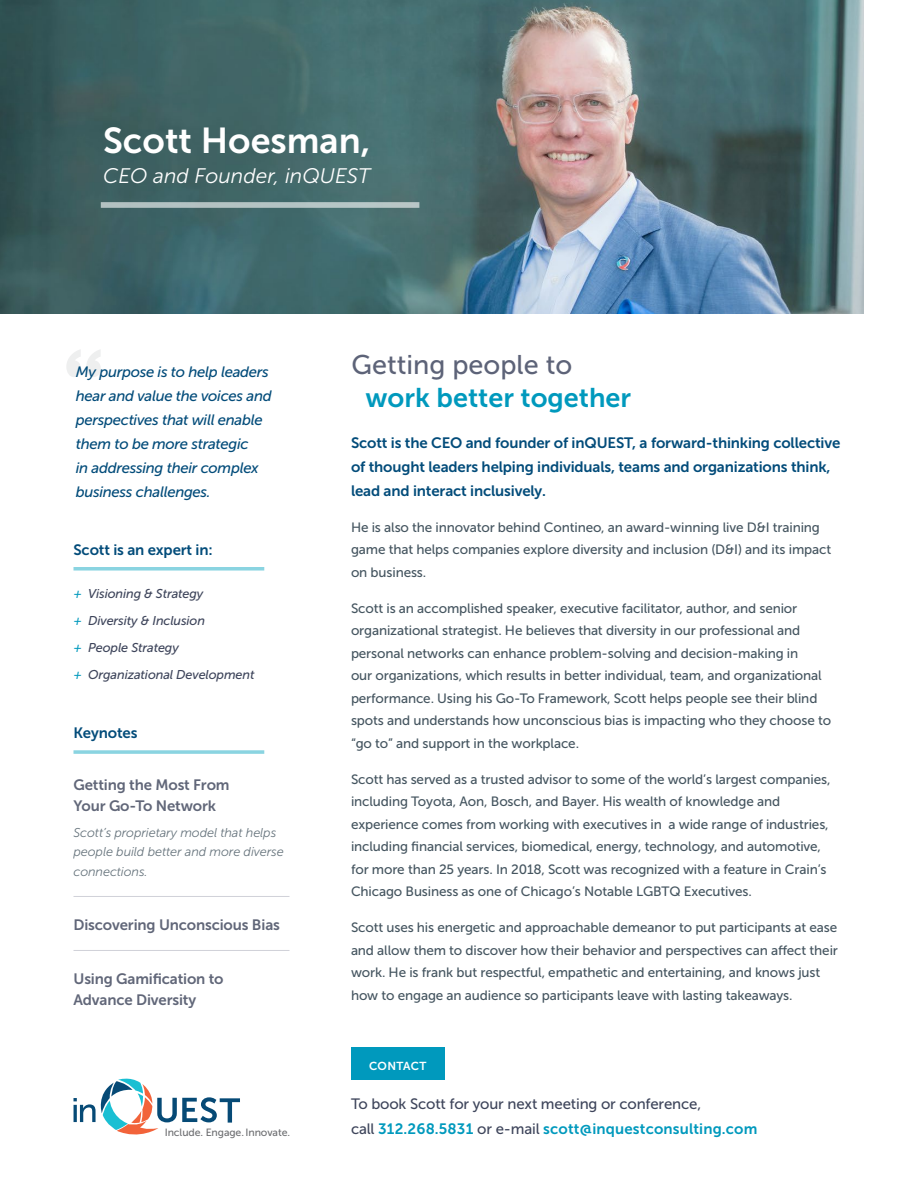
<style>
.page{position:relative;width:918px;height:1188px;background:#fff}
.page>*{position:absolute;margin:0;border:0;box-sizing:border-box;transform-origin:0 0}
.t1{font:35.85px "Museo Sans 700";color:#fff}
.t2{font:27px "Museo Sans 700";color:#0099bd}
.t3{font:27px "Museo Sans 500";color:#5d6378}
.t4{font:italic 21px "Museo Sans 300";color:#fff}
.t5{font:15px/24px "Museo Sans 700";letter-spacing:-.01em;color:#034c7a}
.t6{font:italic 15px/24px "Museo Sans 500";letter-spacing:-.02em;color:#034c7a}
.t7{font:15px/21px "Museo Sans 700";letter-spacing:-.01em;color:#3e455b}
.t8{font:15px "Museo Sans 700";letter-spacing:.01em;color:#0099bd}
.t9{font:15px "Museo Sans 500";letter-spacing:-.01em;color:#3e455b}
.t10{font:13.5px/22.5px "Museo Sans 500";letter-spacing:-.01em;color:#455560}
.t11{font:italic 12.75px/27px "Museo Sans 500";letter-spacing:-.01em;color:#3e455b}
.t12{font:italic 12.75px/19.5px "Museo Sans 300";letter-spacing:-.01em;color:#455560}
.t13{font:11.55px "Museo Sans 700";letter-spacing:.025em;color:#fff}
.t14{font:10.5px "Museo Sans 500";letter-spacing:-.01em;color:#6d6e71}
.s1{color:#0099bd}
.s2{font-family:"Museo Sans 500";color:#3e455b}
</style>
<div class="page">
<img style="left:0;top:0;width:864px;height:313px">
<svg style="left:66px;top:350px;width:35px;height:27px"></svg>
<svg style="left:74px;top:1078px;width:166px;height:57px"></svg>
<svg style="left:74px;top:567px;width:190px;height:4px"></svg>
<svg style="left:74px;top:750px;width:190px;height:4px"></svg>
<div style="left:101px;top:202px;width:318px;height:6px;background:#b4c3c4"></div>
<hr style="left:74px;top:950px;width:216px;height:1px;background:#d0d1d9">
<hr style="left:74px;top:896px;width:216px;height:1px;background:#d0d1d9">
<div style="left:351px;top:1048px;width:94px;height:32px;background:#0099bd"></div>
<h1 class="t1" style="left:103px;top:121px;width:269px">Scott Hoesman,</h1>
<h3 class="t4" style="left:103px;top:164px;width:269px">CEO and Founder, inQUEST</h3>
<p class="t6" style="left:76px;top:360px;width:197px">My purpose is to help leaders hear and value the voices and perspectives that will enable them to be more strategic<br>in addressing their complex business challenges.</p>
<p class="t5" style="left:74px;top:538px;width:141px">Scott is an expert in:</p>
<p class="t11" style="left:74px;top:580px;width:183px"><span class="s1">+</span> Visioning &amp; Strategy<br><span class="s1">+</span> Diversity &amp; Inclusion<br><span class="s1">+</span> People Strategy<br><span class="s1">+</span> Organizational Development</p>
<p class="t5" style="left:74px;top:721px;width:65px">Keynotes</p>
<p class="t7" style="left:74px;top:775px;width:158px">Getting the Most From<br>Your Go-To Network</p>
<p class="t12" style="left:74px;top:823px;width:212px">Scott’s proprietary model that helps people build better and more diverse connections.</p>
<p class="t7" style="left:74px;top:914px;width:208px">Discovering Unconscious Bias</p>
<p class="t7" style="left:74px;top:968px;width:152px">Using Gamification to<br>Advance Diversity</p>
<p class="t14" style="left:165px;top:1126px;width:127px">Include. Engage. Innovate.</p>
<h2 class="t3" style="left:352px;top:350px;width:222px">Getting people to</h2>
<h2 class="t2" style="left:365px;top:383px;width:267px">work better together</h2>
<p class="t5" style="left:351px;top:431px;width:491px">Scott is the CEO and founder of inQUEST, a forward-thinking collective of thought leaders helping individuals, teams and organizations think, lead and interact inclusively.</p>
<p class="t10" style="left:351px;top:516px;width:482px">He is also the innovator behind Contineo, an award-winning live D&amp;I training game that helps companies explore diversity and inclusion (D&amp;I) and its impact on business.</p>
<p class="t10" style="left:351px;top:597px;width:482px">Scott is an accomplished speaker, executive facilitator, author, and senior organizational strategist. He believes that diversity in our professional and personal networks can enhance problem-solving and decision-making in<br>our organizations, which results in better individual, team, and organizational performance. Using his Go-To Framework, Scott helps people see their blind spots and understands how unconscious bias is impacting who they choose to “go to” and support in the workplace.</p>
<p class="t10" style="left:351px;top:768px;width:481px">Scott has served as a trusted advisor to some of the world’s largest companies, including Toyota, Aon, Bosch, and Bayer. His wealth of knowledge and experience comes from working with executives in a wide range of industries, including financial services, biomedical, energy, technology, and automotive, for more than 25 years. In 2018, Scott was recognized with a feature in Crain’s Chicago Business as one of Chicago’s Notable LGBTQ Executives.</p>
<p class="t10" style="left:351px;top:916px;width:488px">Scott uses his energetic and approachable demeanor to put participants at ease and allow them to discover how their behavior and perspectives can affect their work. He is frank but respectful, empathetic and entertaining, and knows just how to engage an audience so participants leave with lasting takeaways.</p>
<p class="t13" style="left:369px;top:1060px;width:59px">CONTACT</p>
<p class="t9" style="left:351px;top:1096px;width:352px">To book Scott for your next meeting or conference,</p>
<p class="t8" style="left:351px;top:1121px;width:408px"><span class="s2">call</span> 312.268.5831 <span class="s2">or e-mail</span> scott@inquestconsulting.com</p>
</div>
